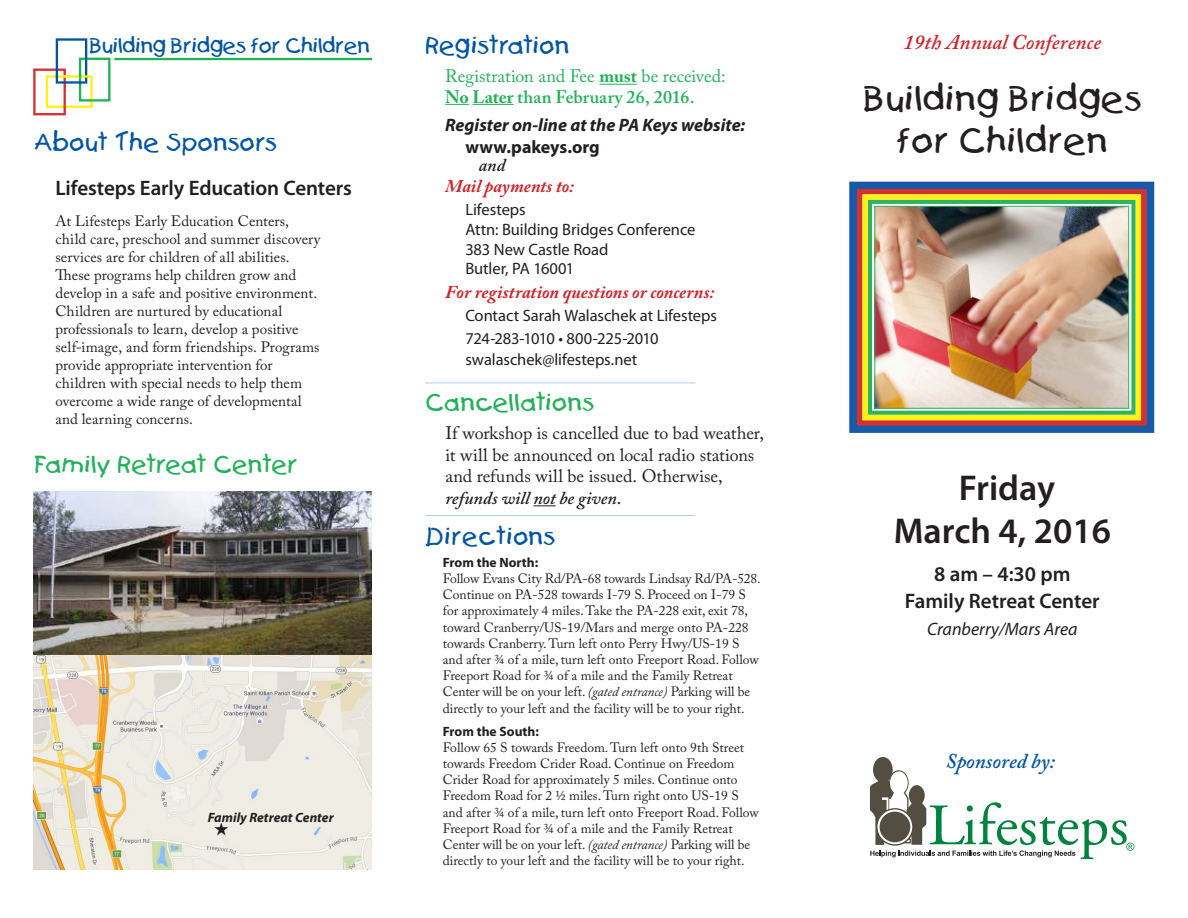
<style>
.page{position:relative;width:1188px;height:918px;background:#fff}
.page>*{position:absolute;margin:0;border:0;box-sizing:border-box;transform-origin:0 0}
.t1{font:39px/42px "First Grader";color:#231f20;text-align:center}
.t2{font:600 36px "Myriad Pro";color:#231f20}
.t3{font:27px "First Grader";letter-spacing:-.015em;color:#21b259}
.t4{font:27px "First Grader";color:#0155a5}
.t5{font:27px "First Grader";letter-spacing:-.025em;color:#0155a5}
.t6{font:23.25px "First Grader";letter-spacing:-.025em;color:#0155a5}
.t7{font:600 21px "Myriad Pro";letter-spacing:-.005em;color:#231f20}
.t8{font:italic 600 21px "Adobe Caslon Pro";color:#d1232a}
.t9{font:italic 600 21px "Adobe Caslon Pro";color:#0155a5}
.t10{font:18px/21.6px "Adobe Caslon Pro";color:#231f20}
.t11{font:italic 700 18px "Adobe Caslon Pro";color:#d1232a}
.t12{font:italic 700 18px "Myriad Pro";color:#231f20}
.t13{font:18px "Adobe Caslon Pro";color:#21b259}
.t14{font:600 18px "Adobe Caslon Pro";letter-spacing:.01em;color:#21b259}
.t15{font:italic 18px "Myriad Pro";color:#231f20}
.t16{font:700 18px "Myriad Pro";color:#231f20}
.t17{font:italic 600 18px "Adobe Caslon Pro";color:#231f20}
.t18{font:16.5px "Myriad Pro";letter-spacing:-.005em;color:#231f20}
.t19{font:15px/18px "Adobe Caslon Pro";letter-spacing:.005em;color:#231f20}
.t20{font:13.5px/16.2px "Adobe Caslon Pro";color:#231f20}
.t21{font:700 13.5px "Myriad Pro";color:#231f20}
.t22{font:italic 700 13.5px "Myriad Pro";color:#231f20}
.s1{font-weight:700}
.s2{font-weight:600;font-style:italic}
.s3{font-style:italic}
</style>
<div class="page">
<svg style="left:870px;top:757px;width:264px;height:102px"></svg>
<svg style="left:533px;top:505px;width:23px;height:1px"></svg>
<hr style="left:600px;top:84px;width:37px;height:1px;background:#21b259">
<svg style="left:445px;top:104px;width:24px;height:1px"></svg>
<hr style="left:473px;top:104px;width:41px;height:1px;background:#21b259">
<img style="left:876px;top:208px;width:251px;height:199px">
<div style="left:849px;top:182px;width:305px;height:251px;border:8px solid #185aa8"></div>
<div style="left:857px;top:189px;width:289px;height:237px;border:5px solid #d3312e"></div>
<div style="left:862px;top:194px;width:279px;height:226px;border:5px solid #fff116"></div>
<div style="left:874px;top:206px;width:255px;height:203px;border:1px solid #2eb460"></div>
<div style="left:868px;top:200px;width:268px;height:215px;border:4px solid #2eb460"></div>
<hr style="left:114px;top:58px;width:257px;height:2px;background:#21b259">
<div style="left:34px;top:69px;width:32px;height:46px;border:2px solid #d3312e"></div>
<div style="left:79px;top:58px;width:31px;height:44px;border:2px solid #21b259"></div>
<div style="left:46px;top:75px;width:47px;height:33px;border:2px solid #fff116"></div>
<div style="left:56px;top:38px;width:31px;height:46px;border:2px solid #0155a5"></div>
<svg style="left:56px;top:69px;width:2px;height:8px"></svg>
<svg style="left:79px;top:75px;width:9px;height:9px"></svg>
<hr style="left:425px;top:383px;width:270px;height:1px;background:#b3cde7">
<hr style="left:425px;top:515px;width:270px;height:1px;background:#b3cde7">
<img style="left:34px;top:492px;width:337px;height:378px">
<svg style="left:215px;top:822px;width:13px;height:13px"></svg>
<p class="t6" style="left:90px;top:32px;width:282px">Building Bridges for Children</p>
<p class="t4" style="left:34px;top:126px;width:244px">About The Sponsors</p>
<p class="t7" style="left:56px;top:175px;width:298px">Lifesteps Early Education Centers</p>
<p class="t19" style="left:56px;top:212px;width:267px">At Lifesteps Early Education Centers, child care, preschool and summer discovery services are for children of all abilities.<br>These programs help children grow and develop in a safe and positive environment.<br>Children are nurtured by educational professionals to learn, develop a positive self-image, and form friendships. Programs provide appropriate intervention for children with special needs to help them overcome a wide range of developmental and learning concerns.</p>
<p class="t3" style="left:34px;top:448px;width:266px">Family Retreat Center</p>
<p class="t22" style="left:208px;top:808px;width:127px">Family Retreat Center</p>
<p class="t5" style="left:425px;top:29px;width:146px">Registration</p>
<p class="t13" style="left:445px;top:66px;width:282px">Registration and Fee <span class="s1">must</span> be received:</p>
<p class="t14" style="left:445px;top:86px;width:251px"><span class="s1">No Later</span> than February 26, 2016.</p>
<p class="t12" style="left:445px;top:114px;width:302px">Register on-line at the PA Keys website:</p>
<p class="t16" style="left:465px;top:135px;width:136px">www.pakeys.org</p>
<p class="t17" style="left:479px;top:154px;width:28px">and</p>
<p class="t11" style="left:445px;top:175px;width:130px">Mail payments to:</p>
<p class="t18" style="left:465px;top:199px;width:62px">Lifesteps</p>
<p class="t18" style="left:465px;top:219px;width:232px">Attn: Building Bridges Conference</p>
<p class="t18" style="left:465px;top:239px;width:145px">383 New Castle Road</p>
<p class="t18" style="left:465px;top:259px;width:111px">Butler, PA 16001</p>
<p class="t11" style="left:445px;top:281px;width:271px">For registration questions or concerns:</p>
<p class="t18" style="left:465px;top:305px;width:253px">Contact Sarah Walaschek at Lifesteps</p>
<p class="t18" style="left:465px;top:328px;width:195px">724-283-1010 • 800-225-2010</p>
<p class="t18" style="left:465px;top:350px;width:173px">swalaschek@lifesteps.net</p>
<p class="t3" style="left:425px;top:386px;width:170px">Cancellations</p>
<p class="t10" style="left:446px;top:422px;width:320px">If workshop is cancelled due to bad weather, it will be announced on local radio stations and refunds will be issued. Otherwise, <span class="s2">refunds will not be given.</span></p>
<p class="t4" style="left:425px;top:520px;width:131px">Directions</p>
<p class="t21" style="left:443px;top:554px;width:97px">From the North:</p>
<p class="t20" style="left:443px;top:570px;width:319px">Follow Evans City Rd/PA-68 towards Lindsay Rd/PA‑528.<br>Continue on PA-528 towards I-79 S. Proceed on I-79 S for approximately 4 miles. Take the PA-228 exit, exit 78, toward Cranberry/US-19/Mars and merge onto PA‑228 towards Cranberry. Turn left onto Perry Hwy/US-19 S and after ¾ of a mile, turn left onto Freeport Road. Follow Freeport Road for ¾ of a mile and the Family Retreat Center will be on your left. <span class="s3">(gated entrance)</span> Parking will be directly to your left and the facility will be to your right.</p>
<p class="t21" style="left:443px;top:722px;width:98px">From the South:</p>
<p class="t20" style="left:443px;top:739px;width:317px">Follow 65 S towards Freedom. Turn left onto 9th Street towards Freedom Crider Road. Continue on Freedom Crider Road for approximately 5 miles. Continue onto Freedom Road for 2 ½ miles. Turn right onto US-19 S and after ¾ of a mile, turn left onto Freeport Road. Follow Freeport Road for ¾ of a mile and the Family Retreat Center will be on your left. <span class="s3">(gated entrance)</span> Parking will be directly to your left and the facility will be to your right.</p>
<p class="t8" style="left:904px;top:30px;width:199px">19th Annual Conference</p>
<p class="t1" style="left:864px;top:76px;width:279px">Building Bridges for Children</p>
<p class="t2" style="left:959px;top:465px;width:98px">Friday</p>
<p class="t2" style="left:894px;top:508px;width:219px">March 4, 2016</p>
<p class="t7" style="left:934px;top:560px;width:138px">8 am – 4:30 pm</p>
<p class="t7" style="left:905px;top:587px;width:196px">Family Retreat Center</p>
<p class="t15" style="left:927px;top:618px;width:152px">Cranberry/Mars Area</p>
<p class="t9" style="left:946px;top:749px;width:111px">Sponsored by:</p>
</div>
